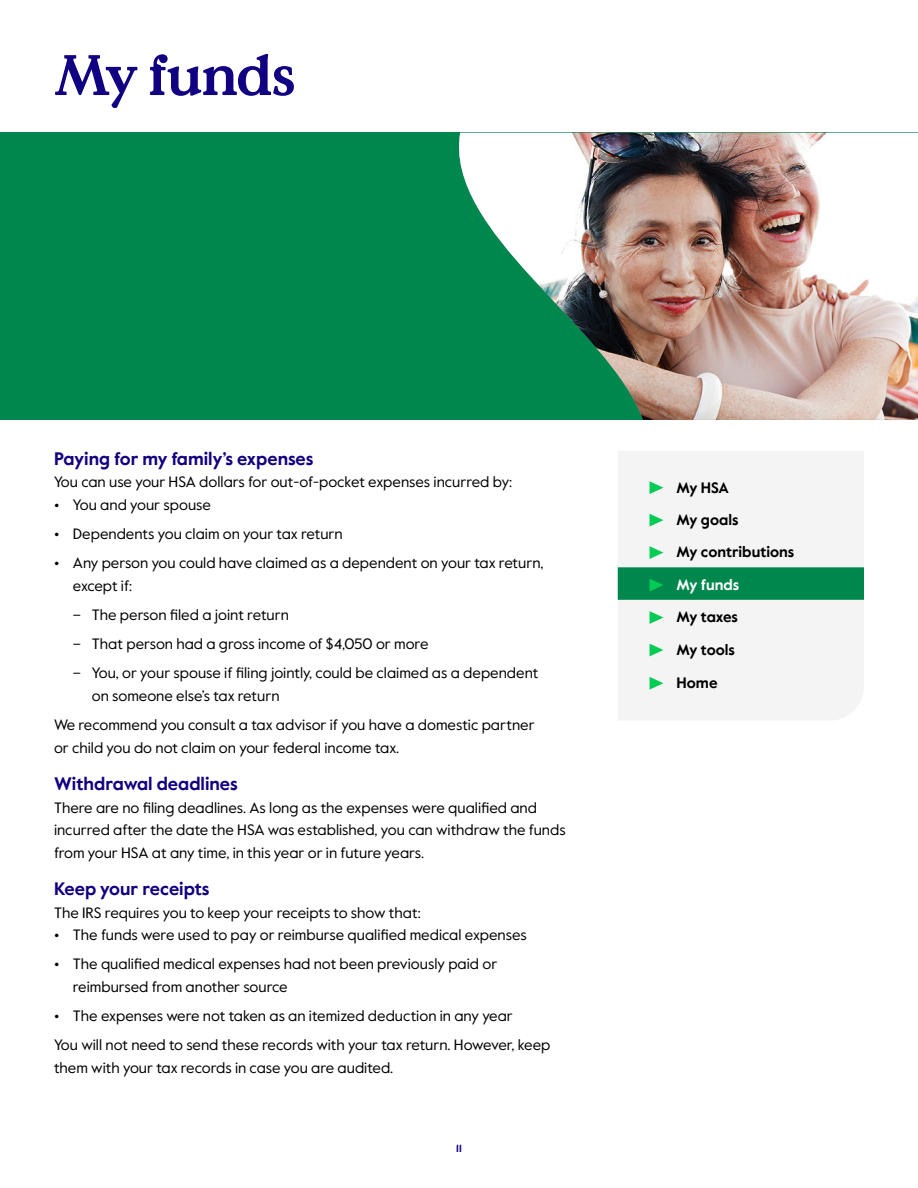
<style>
.page{position:relative;width:918px;height:1188px;background:#fff}
.page>*{position:absolute;margin:0;border:0;box-sizing:border-box;transform-origin:0 0}
.t1{font:700 57px "Value Serif Pro";letter-spacing:-.025em;color:#110081}
.t2{font:700 18px "Value Sans Pro";color:#110081}
.t3{font:15px/22.5px "Value Sans Pro";color:#000}
.t4{font:700 15px/32.4px "Value Sans Pro";color:#000}
.t5{font:700 15px "Value Sans Pro";color:#fff}
.t6{font:700 10.5px "Value Sans Pro";color:#110081}
.s1{font-weight:700}
</style>
<div class="page">
<div style="left:0;top:133px;width:918px;height:287px;background:#00874d"></div>
<img style="left:459px;top:133px;width:459px;height:287px">
<div style="left:618px;top:451px;width:246px;height:269px;background:#f4f4f4"></div>
<svg style="left:650px;top:481px;width:13px;height:13px"></svg>
<svg style="left:650px;top:514px;width:13px;height:13px"></svg>
<svg style="left:650px;top:546px;width:13px;height:13px"></svg>
<svg style="left:618px;top:567px;width:246px;height:33px;background:#03894f"></svg>
<svg style="left:650px;top:611px;width:13px;height:13px"></svg>
<svg style="left:650px;top:644px;width:13px;height:12px"></svg>
<svg style="left:650px;top:677px;width:13px;height:13px"></svg>
<h1 class="t1" style="left:54px;top:41px;width:243px">My funds</h1>
<p class="t2" style="left:54px;top:447px;width:261px">Paying for my family’s expenses</p>
<p class="t3" style="left:54px;top:471px;width:460px">You can use your HSA dollars for out-of-pocket expenses incurred by:</p>
<p class="t3" style="left:54px;top:493px;width:158px"><span class="s1">•</span> You and your spouse</p>
<p class="t3" style="left:54px;top:523px;width:290px"><span class="s1">•</span> Dependents you claim on your tax return</p>
<p class="t3" style="left:73px;top:552px;width:472px;text-indent:-19px"><span class="s1">•</span> Any person you could have claimed as a dependent on your tax return, except if:</p>
<p class="t3" style="left:73px;top:604px;width:218px">– The person filed a joint return</p>
<p class="t3" style="left:73px;top:633px;width:357px">– That person had a gross income of $4,050 or more</p>
<p class="t3" style="left:92px;top:662px;width:448px;text-indent:-19px">– You, or your spouse if filing jointly, could be claimed as a dependent on someone else’s tax return</p>
<p class="t3" style="left:54px;top:714px;width:482px">We recommend you consult a tax advisor if you have a domestic partner or child you do not claim on your federal income tax.</p>
<p class="t2" style="left:54px;top:773px;width:185px">Withdrawal deadlines</p>
<p class="t3" style="left:54px;top:796px;width:513px">There are no filing deadlines. As long as the expenses were qualified and incurred after the date the HSA was established, you can withdraw the funds from your HSA at any time, in this year or in future years.</p>
<p class="t2" style="left:54px;top:878px;width:157px">Keep your receipts</p>
<p class="t3" style="left:54px;top:901px;width:368px">The IRS requires you to keep your receipts to show that:</p>
<p class="t3" style="left:54px;top:924px;width:474px"><span class="s1">•</span> The funds were used to pay or reimburse qualified medical expenses</p>
<p class="t3" style="left:73px;top:953px;width:426px;text-indent:-19px"><span class="s1">•</span> The qualified medical expenses had not been previously paid or reimbursed from another source</p>
<p class="t3" style="left:54px;top:1002px;width:498px;line-height:29.2px"><span class="s1">•</span> The expenses were not taken as an itemized deduction in any year<br>You will not need to send these records with your tax return. However, keep</p>
<p class="t3" style="left:54px;top:1057px;width:341px">them with your tax records in case you are audited.</p>
<p class="t6" style="left:456px;top:1142px;width:7px">11</p>
<p class="t4" style="left:677px;top:472px;width:119px">My HSA<br>My goals<br>My contributions</p>
<p class="t5" style="left:677px;top:576px;width:64px">My funds</p>
<p class="t4" style="left:677px;top:602px;width:63px">My taxes<br>My tools</p>
<p class="t4" style="left:677px;top:667px;width:43px">Home</p>
</div>
